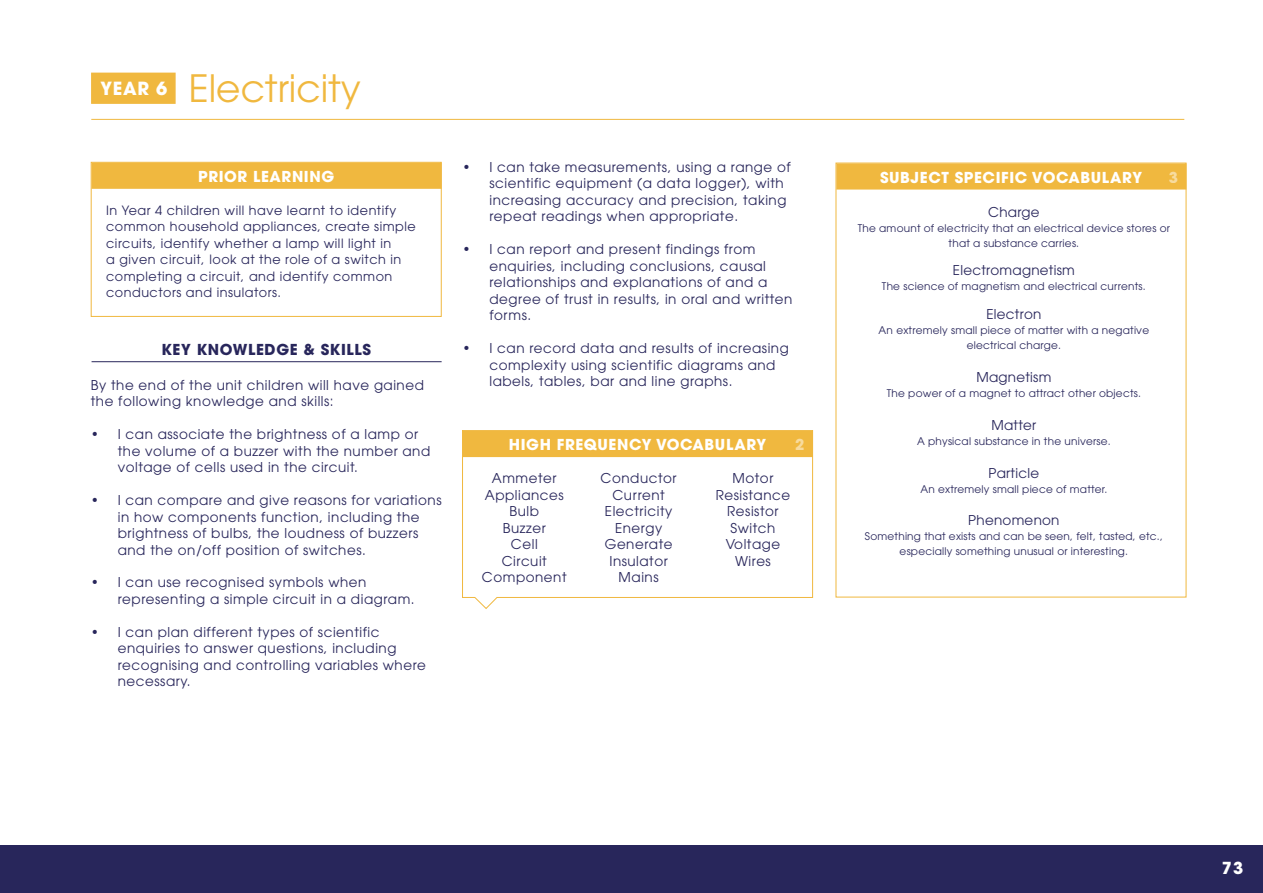
<style>
.page{position:relative;width:1263px;height:893px;background:#fff}
.page>*{position:absolute;margin:0;border:0;box-sizing:border-box;transform-origin:0 0}
.t1{font:37.5px "ITC Avant Garde Pro";color:#f0b83f}
.t2{font:700 16.5px "ITC Avant Garde Pro";color:#fff}
.t3{font:700 15px "ITC Avant Garde Pro";letter-spacing:.04em;color:#fff}
.t4{font:700 15px "ITC Avant Garde Pro";letter-spacing:.04em;color:#28265b}
.t5{font:13.5px/16.5px "ITC Avant Garde Pro";letter-spacing:.04em;color:#28265b}
.t6{font:13.5px "ITC Avant Garde Pro";letter-spacing:.02em;color:#28265b}
.t7{font:12.75px/16.5px "ITC Avant Garde Pro";letter-spacing:.04em;color:#28265b}
.t8{font:10.5px/15px "ITC Avant Garde Pro";letter-spacing:.02em;color:#28265b;text-align:center}
</style>
<div class="page">
<div style="left:0;top:845px;width:1263px;height:48px;background:#28265b"></div>
<hr style="left:91px;top:119px;width:1093px;height:1px;background:#f0b83f">
<div style="left:91px;top:73px;width:85px;height:31px;background:#f0b83f;border:2px solid #f0b83f"></div>
<div style="left:91px;top:162px;width:351px;height:155px;border:1px solid #f0b83f"></div>
<div style="left:92px;top:163px;width:350px;height:26px;background:#f0b83f;border:2px solid #f0b83f"></div>
<hr style="left:92px;top:361px;width:350px;height:1px;background:#28265b">
<svg style="left:462px;top:430px;width:351px;height:179px"></svg>
<div style="left:463px;top:431px;width:350px;height:26px;background:#f0b83f"></div>
<div style="left:836px;top:163px;width:350px;height:27px;background:#f0b83f;border:2px solid #f0b83f"></div>
<div style="left:836px;top:163px;width:350px;height:434px;border:1px solid #f0b83f"></div>
<h1 class="t1" style="left:100px;top:65px;width:262px"><sup>YEAR</sup> <sup>6</sup> Electricity</h1>
<p class="t3" style="left:198px;top:166px;width:137px">PRIOR LEARNING</p>
<p class="t7" style="left:106px;top:202px;width:311px">In Year 4 children will have learnt to identify common household appliances, create simple circuits, identify whether a lamp will light in<br>a given circuit, look at the role of a switch in completing a circuit, and identify common conductors and insulators.</p>
<p class="t4" style="left:161px;top:340px;width:211px">KEY KNOWLEDGE &amp; SKILLS</p>
<p class="t5" style="left:91px;top:376px;width:335px">By the end of the unit children will have gained the following knowledge and skills:</p>
<p class="t5" style="left:118px;top:426px;width:314px;text-indent:-27px">• I can associate the brightness of a lamp or the volume of a buzzer with the number and voltage of cells used in the circuit.</p>
<p class="t5" style="left:118px;top:492px;width:325px;text-indent:-27px">• I can compare and give reasons for variations in how components function, including the brightness of bulbs, the loudness of buzzers and the on/off position of switches.</p>
<p class="t5" style="left:118px;top:574px;width:298px;text-indent:-27px">• I can use recognised symbols when representing a simple circuit in a diagram.</p>
<p class="t5" style="left:118px;top:624px;width:310px;text-indent:-27px">• I can plan different types of scientific enquiries to answer questions, including recognising and controlling variables where necessary.</p>
<p class="t5" style="left:489px;top:158px;width:303px;text-indent:-27px">• I can take measurements, using a range of scientific equipment (a data logger), with increasing accuracy and precision, taking repeat readings when appropriate.</p>
<p class="t5" style="left:489px;top:241px;width:305px;text-indent:-27px">• I can report and present findings from enquiries, including conclusions, causal relationships and explanations of and a degree of trust in results, in oral and written forms.</p>
<p class="t5" style="left:489px;top:340px;width:301px;text-indent:-27px">• I can record data and results of increasing complexity using scientific diagrams and labels, tables, bar and line graphs.</p>
<p class="t3" style="left:509px;top:435px;width:259px">HIGH FREQUENCY VOCABULARY</p>
<p class="t3" style="left:795px;top:435px;width:11px">2</p>
<p class="t5" style="left:482px;top:470px;width:86px;text-align:center">Ammeter<br>Appliances<br>Bulb<br>Buzzer<br>Cell<br>Circuit<br>Component</p>
<p class="t5" style="left:601px;top:470px;width:78px;text-align:center">Conductor<br>Current<br>Electricity<br>Energy<br>Generate<br>Insulator<br>Mains</p>
<p class="t5" style="left:716px;top:470px;width:76px;text-align:center">Motor<br>Resistance<br>Resistor<br>Switch<br>Voltage<br>Wires</p>
<p class="t3" style="left:880px;top:167px;width:263px">SUBJECT SPECIFIC VOCABULARY</p>
<p class="t3" style="left:1168px;top:167px;width:11px">3</p>
<p class="t5" style="left:988px;top:204px;width:53px">Charge</p>
<p class="t8" style="left:858px;top:220px;width:314px">The amount of electricity that an electrical device stores or that a substance carries.</p>
<p class="t6" style="left:953px;top:262px;width:124px">Electromagnetism</p>
<p class="t8" style="left:882px;top:279px;width:265px">The science of magnetism and electrical currents.</p>
<p class="t6" style="left:986px;top:306px;width:56px">Electron</p>
<p class="t8" style="left:879px;top:322px;width:272px">An extremely small piece of matter with a negative electrical charge.</p>
<p class="t6" style="left:976px;top:369px;width:77px">Magnetism</p>
<p class="t8" style="left:887px;top:385px;width:256px">The power of a magnet to attract other objects.</p>
<p class="t5" style="left:991px;top:417px;width:46px">Matter</p>
<p class="t8" style="left:917px;top:433px;width:195px">A physical substance in the universe.</p>
<p class="t6" style="left:988px;top:465px;width:52px">Particle</p>
<p class="t8" style="left:920px;top:481px;width:189px">An extremely small piece of matter.</p>
<p class="t6" style="left:968px;top:511px;width:93px">Phenomenon</p>
<p class="t8" style="left:865px;top:528px;width:300px">Something that exists and can be seen, felt, tasted, etc., especially something unusual or interesting.</p>
<p class="t2" style="left:1222px;top:857px;width:23px">73</p>
</div>
